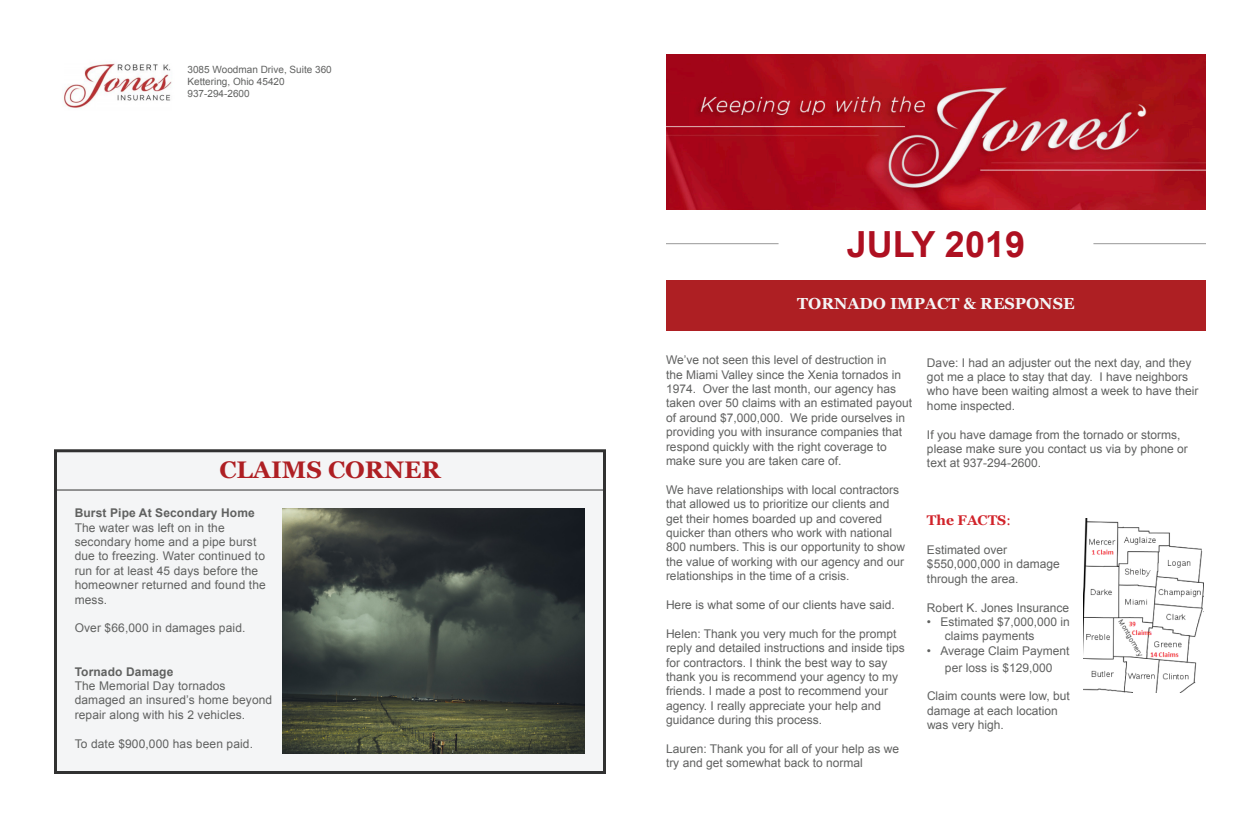
<style>
.page{position:relative;width:1260px;height:828px;background:#fff}
.page>*{position:absolute;margin:0;border:0;box-sizing:border-box;transform-origin:0 0}
.t1{font:700 36px "Arial";color:#ae1021}
.t2{font:700 24px "Georgia";color:#ae1f23}
.t3{font:700 16px "Georgia";color:#f4f5f6}
.t4{font:700 14px "Georgia";color:#d1232a}
.t5{font:12px/14.4px "Arial";color:#606160}
.t6{font:700 12px "Arial";letter-spacing:.01em;color:#606160}
.t7{font:10px "Arial";color:#606160}
.s1{font-weight:400}
</style>
<div class="page">
<div style="left:666px;top:280px;width:540px;height:50px;background:#ae1f23"></div>
<img style="left:666px;top:54px;width:540px;height:156px">
<hr style="left:666px;top:243px;width:113px;height:1px;background:#999">
<hr style="left:1093px;top:243px;width:113px;height:1px;background:#999">
<img style="left:63px;top:63px;width:109px;height:46px">
<div style="left:54px;top:449px;width:552px;height:325px;background:#f4f5f6;border:3px solid #313131"></div>
<hr style="left:54px;top:490px;width:552px;height:1px;background:#313131">
<img style="left:282px;top:509px;width:303px;height:245px">
<img style="left:1084px;top:519px;width:119px;height:173px">
<p class="t7" style="left:188px;top:63px;width:146px">3085 Woodman Drive, Suite 360</p>
<p class="t7" style="left:188px;top:75px;width:99px">Kettering, Ohio 45420</p>
<p class="t7" style="left:188px;top:87px;width:64px">937-294-2600</p>
<p class="t2" style="left:219px;top:452px;width:223px">CLAIMS CORNER</p>
<p class="t6" style="left:75px;top:505px;width:182px">Burst Pipe At Secondary Home</p>
<p class="t5" style="left:75px;top:520px;width:193px">The water was left on in the secondary home and a pipe burst due to freezing. Water continued to run for at least 45 days before the homeowner returned and found the mess.</p>
<p class="t5" style="left:75px;top:621px;width:172px">Over $66,000 in damages paid.</p>
<p class="t6" style="left:75px;top:664px;width:100px">Tornado Damage</p>
<p class="t5" style="left:75px;top:679px;width:199px">The Memorial Day tornados damaged an insured’s home beyond repair along with his 2 vehicles.</p>
<p class="t5" style="left:75px;top:736px;width:180px">To date $900,000 has been paid.</p>
<p class="t1" style="left:847px;top:221px;width:180px">JULY 2019</p>
<p class="t3" style="left:797px;top:292px;width:279px">TORNADO IMPACT &amp; RESPONSE</p>
<p class="t5" style="left:666px;top:353px;width:248px">We’ve not seen this level of destruction in<br>the Miami Valley since the Xenia tornados in 1974. Over the last month, our agency has taken over 50 claims with an estimated payout of around $7,000,000. We pride ourselves in providing you with insurance companies that respond quickly with the right coverage to make sure you are taken care of.</p>
<p class="t5" style="left:666px;top:483px;width:241px">We have relationships with local contractors that allowed us to prioritize our clients and get their homes boarded up and covered quicker than others who work with national 800 numbers. This is our opportunity to show the value of working with our agency and our relationships in the time of a crisis.</p>
<p class="t5" style="left:666px;top:598px;width:230px">Here is what some of our clients have said.</p>
<p class="t5" style="left:666px;top:627px;width:240px">Helen: Thank you very much for the prompt reply and detailed instructions and inside tips for contractors. I think the best way to say thank you is recommend your agency to my friends. I made a post to recommend your agency. I really appreciate your help and guidance during this process.</p>
<p class="t5" style="left:666px;top:742px;width:235px">Lauren: Thank you for all of your help as we try and get somewhat back to normal</p>
<p class="t5" style="left:927px;top:355px;width:273px">Dave: I had an adjuster out the next day, and they got me a place to stay that day. I have neighbors who have been waiting almost a week to have their home inspected.</p>
<p class="t5" style="left:927px;top:427px;width:262px">If you have damage from the tornado or storms, please make sure you contact us via by phone or text at 937-294-2600.</p>
<p class="t4" style="left:927px;top:510px;width:85px">The FACTS<span class="s1">:</span></p>
<p class="t5" style="left:927px;top:543px;width:134px">Estimated over $550,000,000 in damage through the area.</p>
<p class="t5" style="left:927px;top:600px;width:144px">Robert K. Jones Insurance</p>
<p class="t5" style="left:945px;top:615px;width:126px;text-indent:-18px">• Estimated $7,000,000 in claims payments</p>
<p class="t5" style="left:927px;top:642px;width:144px;line-height:16.8px;text-align:center">• Average Claim Payment per loss is $129,000</p>
<p class="t5" style="left:927px;top:689px;width:144px">Claim counts were low, but damage at each location was very high.</p>
</div>
